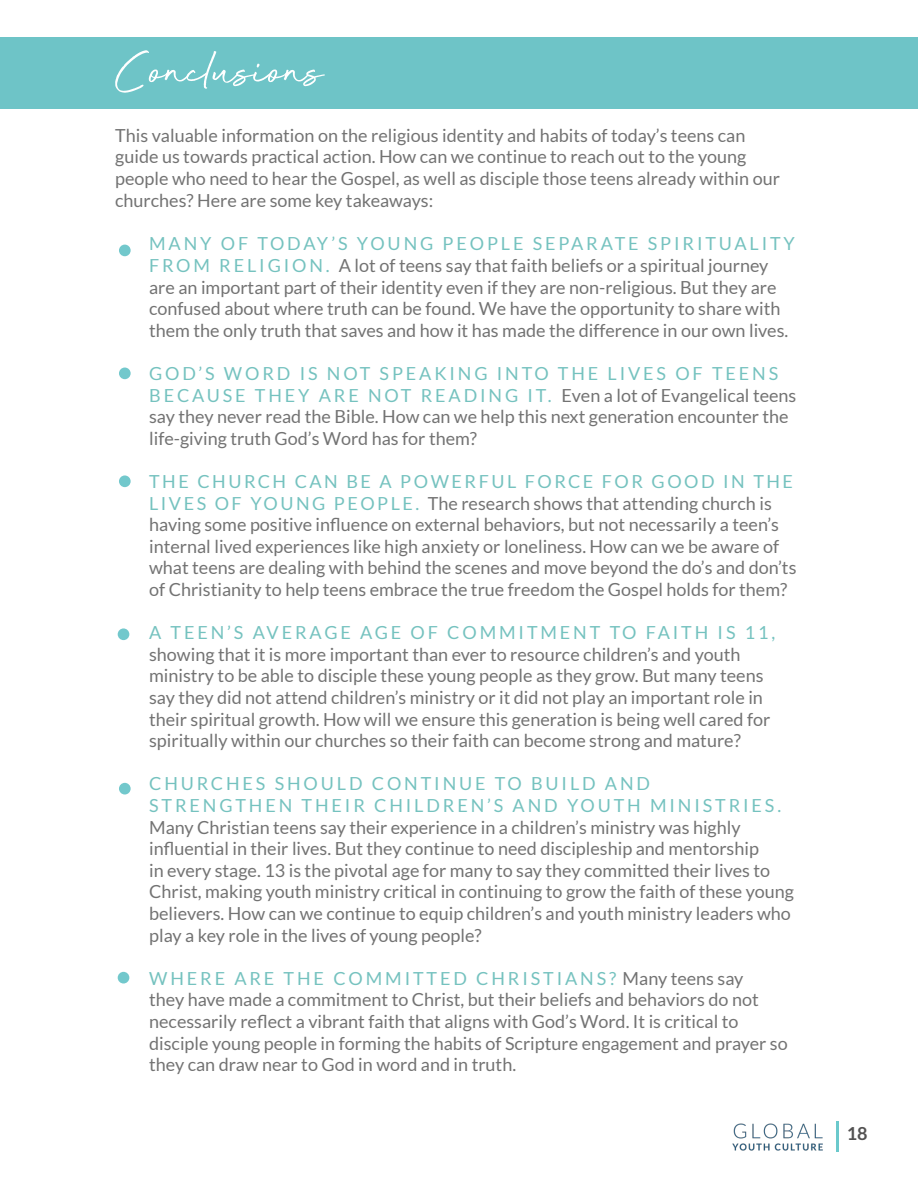
<style>
.page{position:relative;width:918px;height:1188px;background:#fff}
.page>*{position:absolute;margin:0;border:0;box-sizing:border-box;transform-origin:0 0}
.t1{font:61.5px "Beyond Infinity";color:#fff}
.t2{font:18px/21.6px "Lato";color:#737373}
.t3{font:18px/21.6px "Lato";letter-spacing:.16em;color:#75c2bf}
.t4{font:700 18px "Lato";color:#535252}
.s1{color:#75c2bf}
</style>
<div class="page">
<hr style="left:836px;top:1121px;width:3px;height:31px;background:#6bc9cc">
<img style="left:732px;top:1123px;width:91px;height:28px">
<div style="left:0;top:37px;width:918px;height:71px;background:#6ec4c7"></div>
<div style="left:119px;top:245px;width:12px;height:11px;background:#72c8cc;border-radius:50%"></div>
<div style="left:119px;top:368px;width:12px;height:11px;background:#72c8cc;border-radius:50%"></div>
<div style="left:119px;top:475px;width:12px;height:12px;background:#72c8cc;border-radius:50%"></div>
<div style="left:118px;top:628px;width:11px;height:12px;background:#72c8cc;border-radius:50%"></div>
<div style="left:119px;top:783px;width:12px;height:12px;background:#72c8cc;border-radius:50%"></div>
<div style="left:118px;top:972px;width:11px;height:12px;background:#72c8cc;border-radius:50%"></div>
<h1 class="t1" style="left:116px;top:39px;width:209px">Conclusions</h1>
<p class="t2" style="left:115px;top:124px;width:666px">This valuable information on the religious identity and habits of today’s teens can guide us towards practical action. How can we continue to reach out to the young people who need to hear the Gospel, as well as disciple those teens already within our churches? Here are some key takeaways:</p>
<p class="t2" style="left:149px;top:233px;width:647px"><span class="s1">MANY OF TODAY’S YOUNG PEOPLE SEPARATE SPIRITUALITY F RO M R E L I G I O N .</span> A lot of teens say that faith beliefs or a spiritual journey are an important part of their identity even if they are non-religious. But they are confused about where truth can be found. We have the opportunity to share with them the only truth that saves and how it has made the difference in our own lives.</p>
<p class="t2" style="left:149px;top:363px;width:649px"><span class="s1">GOD’S WORD IS NOT SPEAKING INTO THE LIVES OF TEENS BECAUSE THEY ARE NOT READING IT.</span> Even a lot of Evangelical teens say they never read the Bible. How can we help this next generation encounter the life-giving truth God’s Word has for them?</p>
<p class="t2" style="left:149px;top:471px;width:649px"><span class="s1">THE CHURCH CAN BE A POWERFUL FORCE FOR GOOD IN THE LIVES OF YOUNG PEOPLE.</span> The research shows that attending church is having some positive influence on external behaviors, but not necessarily a teen’s internal lived experiences like high anxiety or loneliness. How can we be aware of what teens are dealing with behind the scenes and move beyond the do’s and don’ts of Christianity to help teens embrace the true freedom the Gospel holds for them?</p>
<p class="t3" style="left:149px;top:622px;width:628px">A TEEN’S AVERAGE AGE OF COMMITMENT TO FAITH IS 11,</p>
<p class="t2" style="left:149px;top:643px;width:623px">showing that it is more important than ever to resource children’s and youth ministry to be able to disciple these young people as they grow. But many teens say they did not attend children’s ministry or it did not play an important role in their spiritual growth. How will we ensure this generation is being well cared for spiritually within our churches so their faith can become strong and mature?</p>
<p class="t3" style="left:149px;top:773px;width:634px">CHURCHES SHOULD CONTINUE TO BUILD AND<br>STRENGTHEN THEIR CHILDREN’S AND YOUTH MINISTRIES.</p>
<p class="t2" style="left:149px;top:816px;width:646px">Many Christian teens say their experience in a children’s ministry was highly influential in their lives. But they continue to need discipleship and mentorship<br>in every stage. 13 is the pivotal age for many to say they committed their lives to Christ, making youth ministry critical in continuing to grow the faith of these young believers. How can we continue to equip children’s and youth ministry leaders who play a key role in the lives of young people?</p>
<p class="t2" style="left:149px;top:967px;width:640px"><span class="s1">WHERE ARE THE COMMITTED CHRISTIANS?</span> Many teens say<br>they have made a commitment to Christ, but their beliefs and behaviors do not necessarily reflect a vibrant faith that aligns with God’s Word. It is critical to disciple young people in forming the habits of Scripture engagement and prayer so they can draw near to God in word and in truth.</p>
<p class="t4" style="left:847px;top:1124px;width:22px">18</p>
</div>
